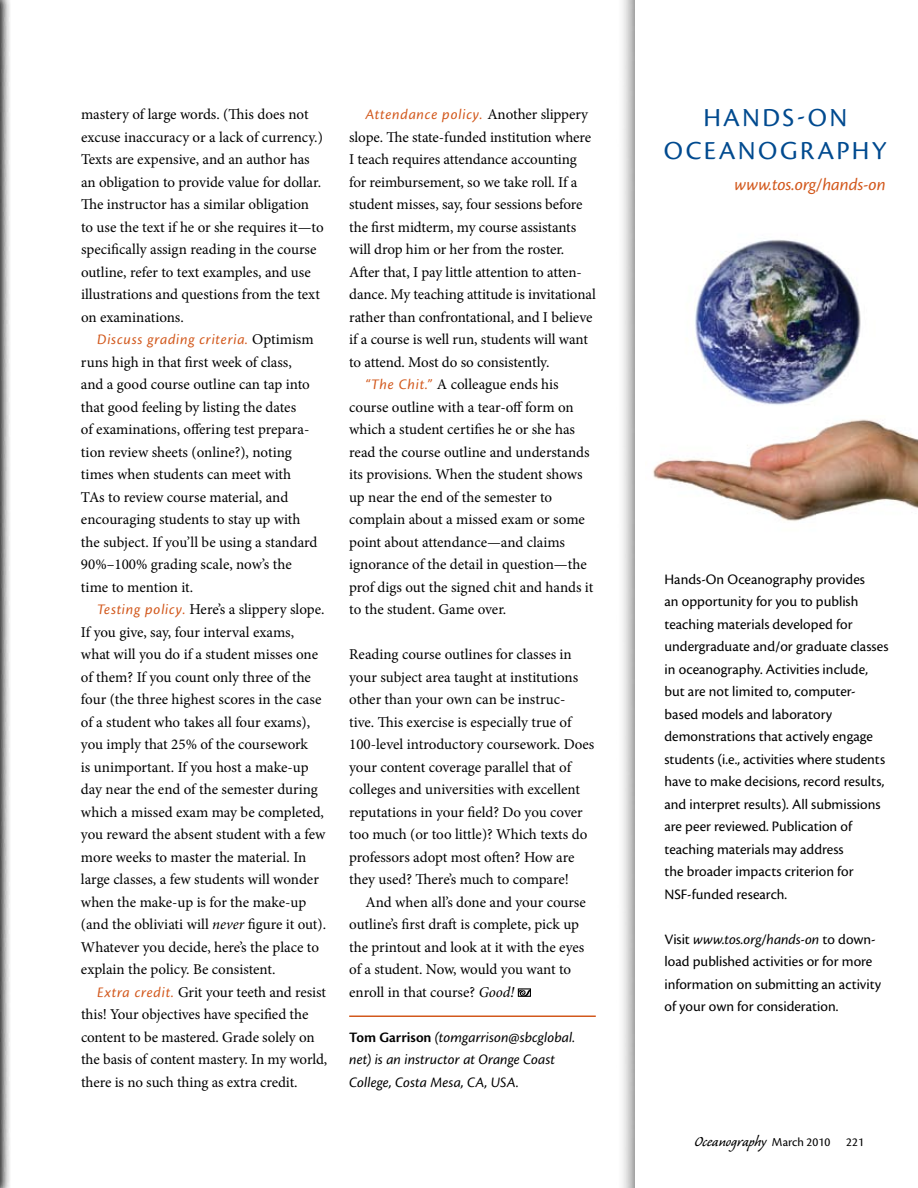
<style>
.page{position:relative;width:918px;height:1188px;background:#fff}
.page>*{position:absolute;margin:0;border:0;box-sizing:border-box;transform-origin:0 0}
.t1{font:27px/33px "Cronos Pro";letter-spacing:.085em;color:#004a8f}
.t2{font:18px "Caliban";color:#000}
.t3{font:italic 18px "Cronos Pro";color:#d2581c}
.t4{font:italic 15.15px "Cronos Pro";letter-spacing:.045em;color:#d2581c}
.t5{font:15px/22.5px "Minion Pro";letter-spacing:-.005em;color:#000}
.t6{font:15px/22.5px "Cronos Pro";color:#000}
.t7{font:italic 15px/22.5px "Cronos Pro";letter-spacing:.005em;color:#000}
.t8{font:12.75px "Cronos Pro";color:#000}
.s1{font-family:"Minion Pro";font-style:normal;font-size:15px;color:#000}
.s2{font-family:"Cronos Pro";font-style:italic;font-size:15.15px;color:#d2581c}
.s3{font-style:italic}
.s4{font-weight:600;font-style:normal}
.s5{font-family:"Cronos Pro";font-size:12.75px}
</style>
<div class="page">
<div style="left:616px;top:0;width:302px;height:1188px;background:#000;opacity:.75"></div>
<div style="left:636px;top:0;width:282px;height:1188px;background:#fff"></div>
<img style="left:653px;top:419px;width:265px;height:102px">
<hr style="left:349px;top:1016px;width:247px;height:1px;background:#d2581c">
<svg style="left:520px;top:990px;width:9px;height:5px"></svg>
<div style="left:518px;top:988px;width:13px;height:9px;border:1px solid #000"></div>
<img style="left:694px;top:240px;width:167px;height:165px">
<svg style="left:0;top:0;width:10px;height:1188px;background:#a4a4a4"></svg>
<p class="t5" style="left:81px;top:103px;width:244px">mastery of large words. (This does not excuse inaccuracy or a lack of currency.)<br>Texts are expensive, and an author has an obligation to provide value for dollar.<br>The instructor has a similar obligation to use the text if he or she requires it—to specifically assign reading in the course outline, refer to text examples, and use illustrations and questions from the text on examinations.</p>
<p class="t4" style="left:97px;top:331px;width:218px">Discuss grading criteria. <span class="s1">Optimism</span></p>
<p class="t5" style="left:81px;top:351px;width:238px">runs high in that first week of class, and a good course outline can tap into that good feeling by listing the dates<br>of examinations, offering test prepara&shy;tion review sheets (online?), noting times when students can meet with TAs to review course material, and encouraging students to stay up with the subject. If you’ll be using a standard 90%–100% grading scale, now’s the time to mention it.</p>
<p class="t5" style="left:81px;top:598px;width:247px;text-indent:16px"><span class="s2">Testing policy.</span> Here’s a slippery slope.<br>If you give, say, four interval exams, what will you do if a student misses one of them? If you count only three of the four (the three highest scores in the case of a student who takes all four exams), you imply that 25% of the coursework<br>is unimportant. If you host a make-up day near the end of the semester during which a missed exam may be completed, you reward the absent student with a few more weeks to master the material. In large classes, a few students will wonder when the make-up is for the make-up (and the obliviati will <span class="s3">never</span> figure it out).<br>Whatever you decide, here’s the place to explain the policy. Be consistent.</p>
<p class="t5" style="left:81px;top:981px;width:248px;text-indent:16px"><span class="s2">Extra credit.</span> Grit your teeth and resist this! Your objectives have specified the content to be mastered. Grade solely on the basis of content mastery. In my world, there is no such thing as extra credit.</p>
<p class="t4" style="left:365px;top:106px;width:224px">Attendance policy. <span class="s1">Another slippery</span></p>
<p class="t5" style="left:349px;top:126px;width:244px">slope. The state-funded institution where</p>
<p class="t5" style="left:349px;top:148px;width:229px">I teach requires attendance accounting</p>
<p class="t5" style="left:349px;top:171px;width:230px">for reimbursement, so we take roll. If a</p>
<p class="t5" style="left:349px;top:193px;width:235px">student misses, say, four sessions before</p>
<p class="t5" style="left:349px;top:216px;width:229px">the first midterm, my course assistants</p>
<p class="t5" style="left:349px;top:238px;width:217px">will drop him or her from the roster.</p>
<p class="t5" style="left:349px;top:261px;width:234px">After that, I pay little attention to atten-</p>
<p class="t5" style="left:349px;top:283px;width:248px">dance. My teaching attitude is invitational</p>
<p class="t5" style="left:349px;top:306px;width:245px">rather than confrontational, and I believe</p>
<p class="t5" style="left:349px;top:328px;width:240px">if a course is well run, students will want</p>
<p class="t5" style="left:349px;top:351px;width:202px">to attend. Most do so consistently.</p>
<p class="t5" style="left:365px;top:373px;width:195px"><span class="s2">“The Chit.”</span> A colleague ends his</p>
<p class="t5" style="left:349px;top:396px;width:226px">course outline with a tear-off form on</p>
<p class="t5" style="left:349px;top:418px;width:227px">which a student certifies he or she has</p>
<p class="t5" style="left:349px;top:441px;width:242px">read the course outline and understands</p>
<p class="t5" style="left:349px;top:463px;width:235px">its provisions. When the student shows</p>
<p class="t5" style="left:349px;top:486px;width:205px">up near the end of the semester to</p>
<p class="t5" style="left:349px;top:508px;width:237px">complain about a missed exam or some</p>
<p class="t5" style="left:349px;top:531px;width:217px">point about attendance—and claims</p>
<p class="t5" style="left:349px;top:553px;width:239px">ignorance of the detail in question—the</p>
<p class="t5" style="left:349px;top:576px;width:246px">prof digs out the signed chit and hands it</p>
<p class="t5" style="left:349px;top:598px;width:159px">to the student. Game over.</p>
<p class="t5" style="left:349px;top:643px;width:247px">Reading course outlines for classes in your subject area taught at institutions other than your own can be instruc-<br>tive. This exercise is especially true of 100-level introductory coursework. Does your content coverage parallel that of colleges and universities with excellent reputations in your field? Do you cover too much (or too little)? Which texts do professors adopt most often? How are they used? There’s much to compare!</p>
<p class="t5" style="left:349px;top:891px;width:238px;text-indent:16px">And when all’s done and your course outline’s first draft is complete, pick up the printout and look at it with the eyes of a student. Now, would you want to enroll in that course? <span class="s3">Good!</span></p>
<p class="t7" style="left:349px;top:1026px;width:228px"><span class="s4">Tom Garrison</span> (tomgarrison@sbcglobal. net) is an instructor at Orange Coast<br>College, Costa Mesa, CA, USA.</p>
<h1 class="t1" style="left:664px;top:101px;width:224px;text-indent:39px">Hands-on<br>Oceanography</h1>
<p class="t3" style="left:734px;top:174px;width:153px">www.tos.org/hands-on</p>
<p class="t6" style="left:664px;top:568px;width:226px">Hands-On Oceanography provides<br>an opportunity for you to publish teaching materials developed for undergraduate and/or graduate classes in oceanography. Activities include, but are not limited to, computer&shy;based models and laboratory demonstrations that actively engage students (i.e., activities where students have to make decisions, record results, and interpret results). All submissions are peer reviewed. Publication of teaching materials may address<br>the broader impacts criterion for NSF-funded research.</p>
<p class="t6" style="left:664px;top:928px;width:218px">Visit <span class="s3">www.tos.org/hands-on</span> to down&shy;load published activities or for more information on submitting an activity of your own for consideration.</p>
<p class="t2" style="left:694px;top:1132px;width:137px">Oceanography <span class="s5">March 2010</span></p>
<p class="t8" style="left:846px;top:1134px;width:19px">221</p>
</div>
